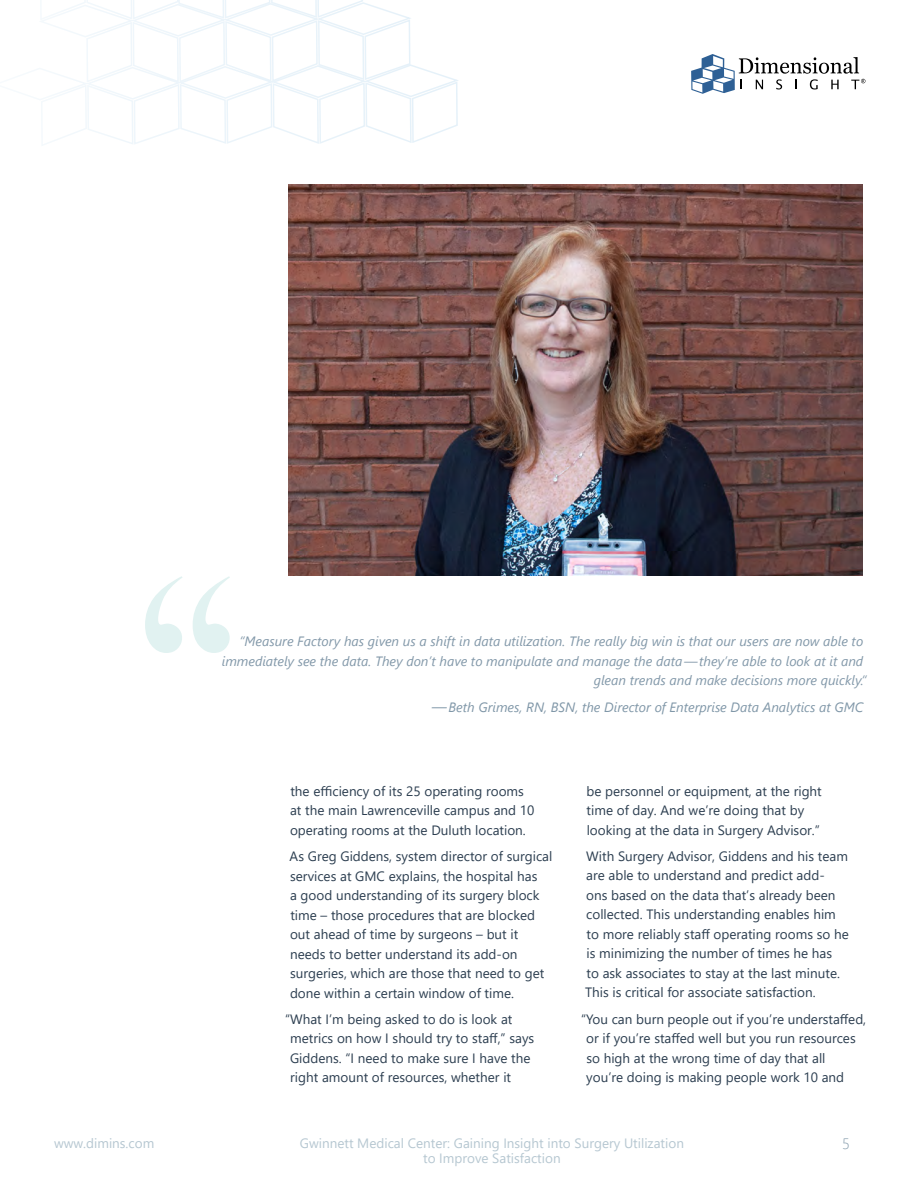
<style>
.page{position:relative;width:918px;height:1188px;background:#fff}
.page>*{position:absolute;margin:0;border:0;box-sizing:border-box;transform-origin:0 0}
.t1{font:285px "Felix Titling";color:#e1f2f1}
.t2{font:300 15px "Segoe UI";color:#8097a8}
.t3{font:13.5px/19.5px "Segoe UI";color:#2c3e50}
.t4{font:italic 13.5px/19.5px "Segoe UI";color:#8298a9;text-align:right}
.t5{font:13.5px "Segoe UI";color:#b6c7d1}
.t6{font:italic 13.5px "Segoe UI";color:#8097a8}
.s1{font-size:15px}
</style>
<div class="page">
<img style="left:288px;top:184px;width:574px;height:391px">
<svg style="left:691px;top:54px;width:174px;height:40px"></svg>
<svg style="left:39px;top:0;width:419px;height:146px"></svg>
<h1 class="t1" style="left:140px;top:520px;width:96px">“</h1>
<p class="t4" style="left:222px;top:630px;width:646px">“Measure Factory has given us a shift in data utilization. The really big win is that our users are now able to immediately see the data. They don’t have to manipulate and manage the data — they’re able to look at it and glean trends and make decisions more quickly.“</p>
<p class="t6" style="left:432px;top:694px;width:433px"><span class="s1">—</span> Beth Grimes, RN, BSN, the Director of Enterprise Data Analytics at GMC</p>
<p class="t3" style="left:290px;top:780px;width:246px">the efficiency of its 25 operating rooms at the main Lawrenceville campus and 10 operating rooms at the Duluth location.</p>
<p class="t3" style="left:290px;top:845px;width:264px">As Greg Giddens, system director of surgical services at GMC explains, the hospital has<br>a good understanding of its surgery block time – those procedures that are blocked out ahead of time by surgeons – but it needs to better understand its add-on surgeries, which are those that need to get done within a certain window of time.</p>
<p class="t3" style="left:290px;top:1008px;width:246px;text-indent:-5px">“What I’m being asked to do is look at metrics on how I should try to staff,” says Giddens. “I need to make sure I have the right amount of resources, whether it</p>
<p class="t3" style="left:587px;top:780px;width:237px">be personnel or equipment, at the right time of day. And we’re doing that by looking at the data in Surgery Advisor.”</p>
<p class="t3" style="left:585px;top:845px;width:265px">With Surgery Advisor, Giddens and his team are able to understand and predict add-<br>ons based on the data that’s already been collected. This understanding enables him to more reliably staff operating rooms so he is minimizing the number of times he has<br>to ask associates to stay at the last minute.<br>This is critical for associate satisfaction.</p>
<p class="t3" style="left:586px;top:1008px;width:282px;text-indent:-5px">“You can burn people out if you’re understaffed, or if you’re staffed well but you run resources so high at the wrong time of day that all<br>you’re doing is making people work 10 and</p>
<p class="t5" style="left:54px;top:1131px;width:102px">www.dimins.com</p>
<p class="t5" style="left:300px;top:1131px;width:386px">Gwinnett Medical Center: Gaining Insight into Surgery Utilization</p>
<p class="t2" style="left:842px;top:1130px;width:9px">5</p>
<p class="t5" style="left:423px;top:1146px;width:139px">to Improve Satisfaction</p>
</div>
